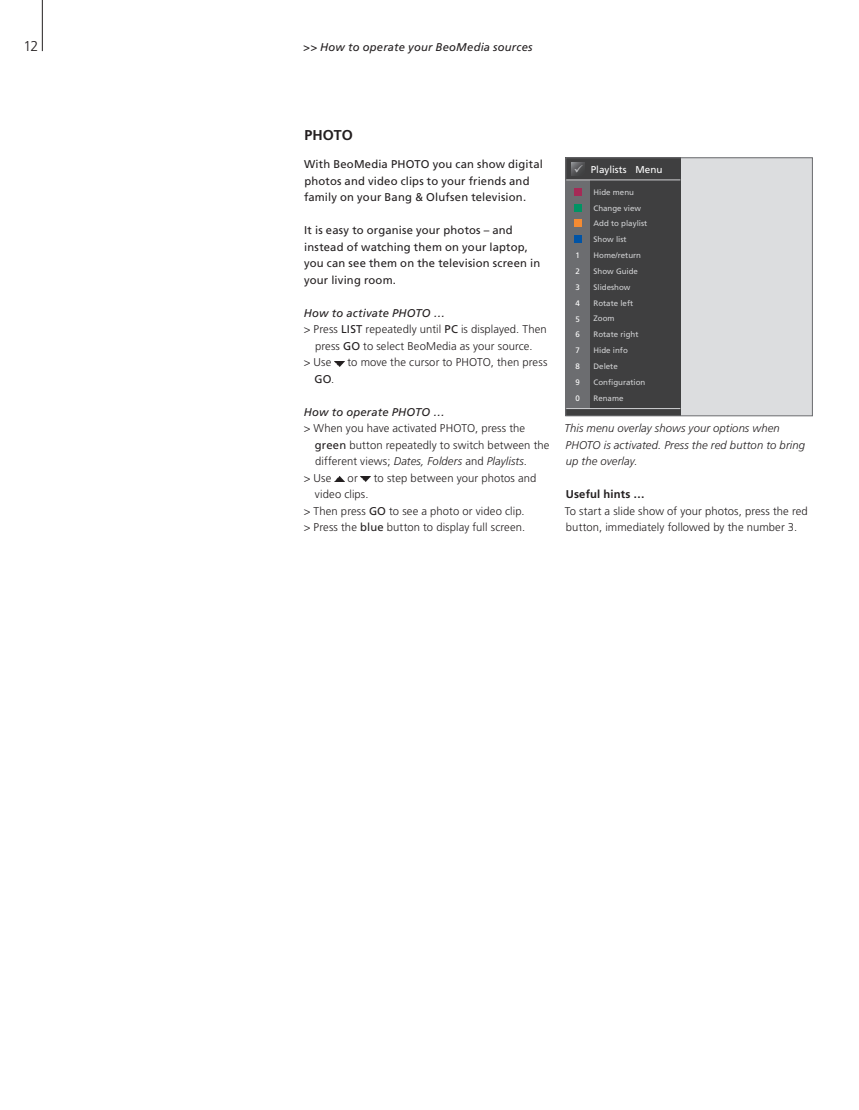
<style>
.page{position:relative;width:859px;height:1110px;background:#fff}
.page>*{position:absolute;margin:0;border:0;box-sizing:border-box;transform-origin:0 0}
.t1{font:700 14.25px "Frutiger";letter-spacing:.005em;color:#231f20}
.t2{font:300 14.25px "Frutiger";color:#231f20}
.t3{font:300 11.25px/16.5px "Frutiger";letter-spacing:.01em;color:#231f20}
.t4{font:11.25px/16.5px "Frutiger";letter-spacing:.015em;color:#231f20}
.t5{font:italic 300 11.25px/16.5px "Frutiger";letter-spacing:.01em;color:#231f20}
.t6{font:italic 11.25px "Frutiger";letter-spacing:.015em;color:#231f20}
.t7{font:700 11.25px "Frutiger";letter-spacing:.01em;color:#231f20}
.t8{font:9.9px "Frutiger";color:#fff}
.t9{font:7.95px/15.9px "Frutiger";color:#d1d2d4}
.t10{font:7.95px/15.9px "Frutiger";color:#fff;text-align:justify}
.s1{font-weight:400}
.s2{font-weight:300}
.s3{font-style:normal}
</style>
<div class="page">
<svg style="left:335px;top:361px;width:9px;height:5px"></svg>
<svg style="left:335px;top:477px;width:9px;height:5px"></svg>
<svg style="left:361px;top:477px;width:10px;height:5px"></svg>
<div style="left:566px;top:158px;width:246px;height:258px;background:#dcdddf"></div>
<div style="left:566px;top:158px;width:115px;height:258px;background:#3f3f40"></div>
<div style="left:566px;top:180px;width:24px;height:229px;background:#6c6d70"></div>
<hr style="left:566px;top:180px;width:114px;height:1px;background:#d1d2d4">
<hr style="left:566px;top:408px;width:114px;height:1px;background:#d1d2d4">
<div style="left:574px;top:189px;width:7px;height:7px;background:#a52a56"></div>
<div style="left:574px;top:204px;width:7px;height:7px;background:#019464"></div>
<div style="left:574px;top:220px;width:7px;height:7px;background:#f58b32"></div>
<div style="left:574px;top:236px;width:7px;height:7px;background:#0154a6"></div>
<div style="left:566px;top:158px;width:247px;height:258px;border:1px solid #6c6d70"></div>
<hr style="left:42px;top:0;width:1px;height:51px;background:#231f20">
<svg style="left:571px;top:162px;width:13px;height:13px"></svg>
<p class="t2" style="left:23px;top:38px;width:16px">12</p>
<p class="t6" style="left:303px;top:40px;width:231px">&gt;&gt; How to operate your BeoMedia sources</p>
<p class="t1" style="left:304px;top:126px;width:50px">PHOTO</p>
<p class="t4" style="left:304px;top:156px;width:240px">With BeoMedia PHOTO you can show digital photos and video clips to your friends and family on your Bang &amp; Olufsen television.</p>
<p class="t4" style="left:304px;top:222px;width:238px">It is easy to organise your photos – and instead of watching them on your laptop, you can see them on the television screen in your living room.</p>
<p class="t6" style="left:304px;top:306px;width:143px">How to activate PHOTO …</p>
<p class="t3" style="left:304px;top:321px;width:244px">&gt; Press <span class="s1">LIST</span> repeatedly until <span class="s1">PC</span> is displayed. Then</p>
<p class="t3" style="left:315px;top:337px;width:219px">press <span class="s1">GO</span> to select BeoMedia as your source.</p>
<p class="t3" style="left:304px;top:354px;width:29px">&gt; Use</p>
<p class="t3" style="left:347px;top:354px;width:201px">to move the cursor to PHOTO, then press</p>
<p class="t4" style="left:315px;top:370px;width:21px">GO<span class="s2">.</span></p>
<p class="t6" style="left:304px;top:405px;width:142px">How to operate PHOTO …</p>
<p class="t3" style="left:304px;top:420px;width:223px">&gt; When you have activated PHOTO, press the</p>
<p class="t3" style="left:315px;top:436px;width:236px"><span class="s1">green</span> button repeatedly to switch between the</p>
<p class="t5" style="left:315px;top:453px;width:214px"><span class="s3">different views;</span> Dates, Folders <span class="s3">and</span> Playlists<span class="s3">.</span></p>
<p class="t3" style="left:304px;top:469px;width:29px">&gt; Use</p>
<p class="t3" style="left:348px;top:469px;width:12px">or</p>
<p class="t3" style="left:374px;top:469px;width:164px">to step between your photos and</p>
<p class="t3" style="left:304px;top:486px;width:223px;text-indent:11px">video clips.<br>&gt; Then press <span class="s1">GO</span> to see a photo or video clip. &gt; Press the <span class="s1">blue</span> button to display full screen.</p>
<p class="t10" style="left:575px;top:247px;width:6px">1<br>2<br>3<br>4<br>5<br>6<br>7<br>8<br>9<br>0</p>
<p class="t8" style="left:591px;top:163px;width:73px">Playlists Menu</p>
<p class="t9" style="left:593px;top:184px;width:55px">Hide menu<br>Change view<br>Add to playlist<br>Show list<br>Home/return<br>Show Guide<br>Slideshow<br>Rotate left<br>Zoom<br>Rotate right<br>Hide info<br>Delete<br>Configuration<br>Rename</p>
<p class="t5" style="left:564px;top:420px;width:242px">This menu overlay shows your options when<br>PHOTO is activated. Press the red button to bring up the overlay.</p>
<p class="t7" style="left:566px;top:487px;width:80px">Useful hints …</p>
<p class="t3" style="left:565px;top:502px;width:245px">To start a slide show of your photos, press the red button, immediately followed by the number 3.</p>
</div>
